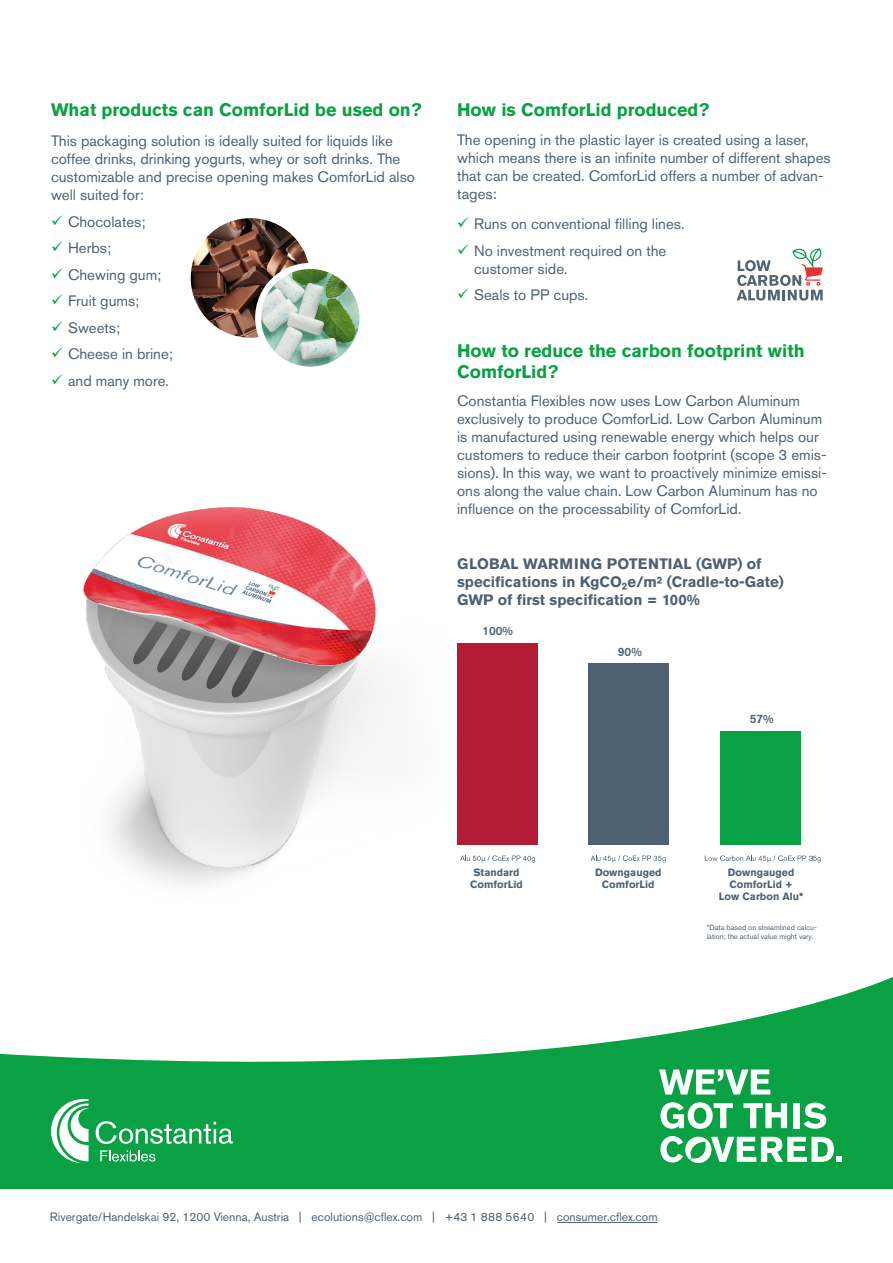
<style>
.page{position:relative;width:893px;height:1263px;background:#fff}
.page>*{position:absolute;margin:0;border:0;box-sizing:border-box;transform-origin:0 0}
.t1{font:700 18px/21px "Akzidenz Grotesk Pro";color:#09a144}
.t2{font:15px/18px "Akzidenz Grotesk Pro";color:#4e6172}
.t3{font:700 15px/18px "Akzidenz Grotesk Pro";color:#4e6172}
.t4{font:12px "Akzidenz Grotesk Pro";color:#4e6172}
.t5{font:500 12px "Akzidenz Grotesk BQ";color:#4e6172}
.t6{font:700 10.5px/12px "Akzidenz Grotesk Pro";color:#4e6172;text-align:center}
.t7{font:7.5px/9px "Akzidenz Grotesk Pro";color:#4e6172}
</style>
<div class="page">
<img style="left:83px;top:507px;width:527px;height:378px">
<img style="left:191px;top:218px;width:119px;height:120px;border-radius:60px">
<img style="left:258px;top:266px;width:104px;height:104px;border-radius:52px">
<div style="left:255px;top:263px;width:110px;height:110px;border:6px solid #fff;border-radius:50%"></div>
<svg style="left:0;top:977px;width:893px;height:212px;fill:#09a144"></svg>
<svg style="left:659px;top:1069px;width:111px;height:25px"></svg>
<svg style="left:660px;top:1102px;width:73px;height:27px"></svg>
<svg style="left:743px;top:1103px;width:44px;height:25px"></svg>
<div style="left:793px;top:1103px;width:6px;height:25px;background:#fff"></div>
<svg style="left:803px;top:1102px;width:23px;height:27px"></svg>
<svg style="left:660px;top:1136px;width:182px;height:27px"></svg>
<svg style="left:51px;top:1099px;width:38px;height:64px"></svg>
<svg style="left:100px;top:1150px;width:55px;height:11px"></svg>
<svg style="left:96px;top:1121px;width:137px;height:23px"></svg>
<hr style="left:557px;top:1222px;width:100px;height:1px;background:#4e6172">
<div style="left:457px;top:643px;width:81px;height:201px;background:#b31b34"></div>
<div style="left:588px;top:663px;width:81px;height:181px;background:#4e6172"></div>
<div style="left:720px;top:731px;width:81px;height:113px;background:#09a144"></div>
<svg style="left:460px;top:855px;width:75px;height:7px"></svg>
<svg style="left:591px;top:855px;width:75px;height:7px"></svg>
<svg style="left:705px;top:855px;width:116px;height:7px"></svg>
<svg style="left:737px;top:248px;width:86px;height:53px"></svg>
<p class="t1" style="left:51px;top:99px;width:372px">What products can ComforLid be used on?</p>
<p class="t2" style="left:51px;top:131px;width:365px">This packaging solution is ideally suited for liquids like coffee drinks, drinking yogurts, whey or soft drinks. The customizable and precise opening makes ComforLid also well suited for:</p>
<p class="t2" style="left:68px;top:208px;width:106px;line-height:26.5px">Chocolates;<br>Herbs;<br>Chewing gum;<br>Fruit gums;<br>Sweets;<br>Cheese in brine; and many more.</p>
<p class="t1" style="left:457px;top:99px;width:254px">How is ComforLid produced?</p>
<p class="t2" style="left:457px;top:130px;width:375px">The opening in the plastic layer is created using a laser, which means there is an infinite number of different shapes that can be created. ComforLid offers a number of advan&shy;tages:</p>
<p class="t2" style="left:474px;top:210px;width:212px;line-height:26.5px">Runs on conventional filling lines.<br>No investment required on the</p>
<p class="t2" style="left:474px;top:255px;width:116px;line-height:26.5px">customer side.<br>Seals to PP cups.</p>
<p class="t1" style="left:457px;top:339px;width:349px">How to reduce the carbon footprint with<br>ComforLid?</p>
<p class="t2" style="left:457px;top:391px;width:371px">Constantia Flexibles now uses Low Carbon Aluminum exclusively to produce ComforLid. Low Carbon Aluminum is manufactured using renewable energy which helps our customers to reduce their carbon footprint (scope 3 emis&shy;sions). In this way, we want to proactively minimize emissi&shy;ons along the value chain. Low Carbon Aluminum has no influence on the processability of ComforLid.</p>
<p class="t3" style="left:457px;top:554px;width:328px">GLOBAL WARMING POTENTIAL (GWP) of specifications in KgCO₂e/m² (Cradle-to-Gate)<br>GWP of first specification = 100%</p>
<p class="t5" style="left:482px;top:623px;width:32px">100%</p>
<p class="t5" style="left:618px;top:645px;width:25px">90%</p>
<p class="t5" style="left:750px;top:711px;width:25px">57%</p>
<p class="t6" style="left:470px;top:866px;width:54px">Standard<br>ComforLid</p>
<p class="t6" style="left:595px;top:866px;width:68px">Downgauged<br>ComforLid</p>
<p class="t6" style="left:719px;top:866px;width:86px">Downgauged<br>ComforLid +<br>Low Carbon Alu*</p>
<p class="t7" style="left:707px;top:923px;width:112px">*Data based on streamlined calcu&shy;lation; the actual value might vary.</p>
<p class="t4" style="left:50px;top:1209px;width:498px">Rivergate/Handelskai 92, 1200 Vienna, Austria | ecolutions@cflex.com | +43 1 888 5640 |</p>
<p class="t4" style="left:557px;top:1209px;width:102px">consumer.cflex.com</p>
</div>
